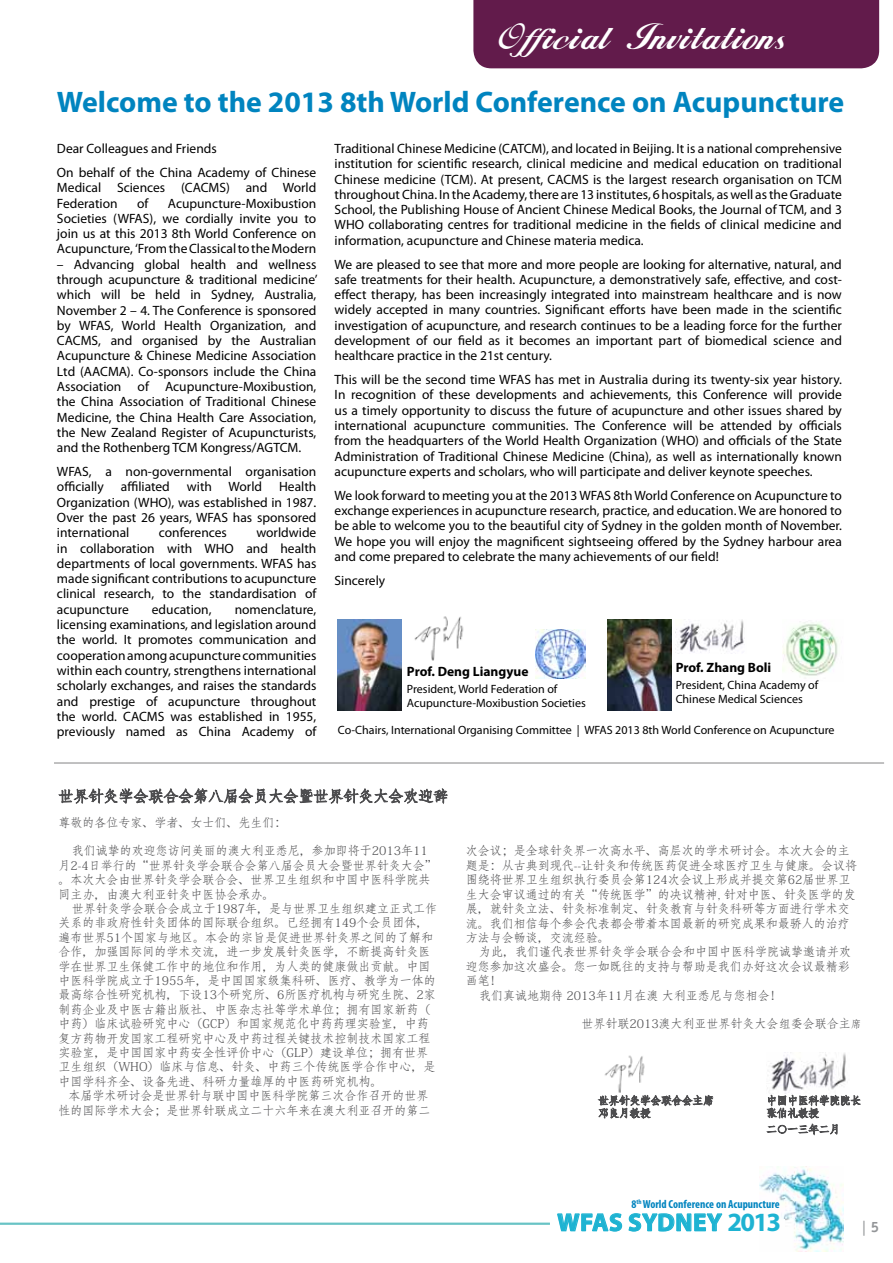
<style>
.page{position:relative;width:893px;height:1263px;background:#fff}
.page>*{position:absolute;margin:0;border:0;box-sizing:border-box;transform-origin:0 0}
.t1{font:34.5px "Hancock";color:#fff}
.t2{font:700 29.85px "Myriad Pro";color:#0084bf}
.t3{font:700 25.05px "Myriad Pro";letter-spacing:.02em;color:#1eb3d2}
.t4{font:15px "Officina Sans";color:#939598}
.t5{font:13.5px/15.3px "Myriad Pro";color:#000;text-align:justify}
.t6{font:700 13.5px "Myriad Pro";color:#000}
.t7{font:12px/14.4px "Adobe Fangsong Std";color:#4d4d4f}
.t8{font:12px/13.5px "Myriad Pro";color:#000}
.t9{font:700 condensed 11.7px "Myriad Pro";color:#0084bf}
.s1{font-size:10.5px}
.s2{font-size:26.4px}
.s3{font-weight:700}
</style>
<div class="page">
<hr style="left:0;top:1222px;width:550px;height:3px;background:#27aaac">
<img style="left:760px;top:1180px;width:84px;height:71px">
<svg style="left:557px;top:1213px;width:166px;height:19px"></svg>
<div style="left:473px;top:0;width:406px;height:68px;background:#621b4b"></div>
<img style="left:676px;top:619px;width:69px;height:35px">
<img style="left:414px;top:616px;width:50px;height:45px">
<img style="left:338px;top:620px;width:63px;height:91px">
<img style="left:608px;top:620px;width:63px;height:91px">
<img style="left:536px;top:629px;width:49px;height:49px">
<img style="left:782px;top:622px;width:56px;height:56px">
<hr style="left:54px;top:763px;width:830px;height:1px;background:#4d4d4f">
<svg style="left:58px;top:788px;width:390px;height:16px"></svg>
<img style="left:604px;top:1055px;width:41px;height:36px">
<svg style="left:597px;top:1091px;width:116px;height:28px"></svg>
<svg style="left:765px;top:1053px;width:96px;height:130px"></svg>
<h1 class="t1" style="left:499px;top:17px;width:286px">Official Invitations</h1>
<h2 class="t2" style="left:57px;top:82px;width:789px">Welcome to the 2013 8th World Conference on Acupuncture</h2>
<p class="t5" style="left:57px;top:136px;width:261px;line-height:23.9px">Dear Colleagues and Friends<br>On behalf of the China Academy of Chinese</p>
<p class="t5" style="left:57px;top:180px;width:261px">Medical Sciences (CACMS) and World<br>Federation</p>
<p class="t5" style="left:137px;top:195px;width:13px">of</p>
<p class="t5" style="left:57px;top:195px;width:261px;text-indent:111px">Acupuncture-Moxibustion Societies (WFAS), we cordially invite you to join us at this 2013 8th World Conference on Acupuncture, ‘From the Classical to the Modern</p>
<p class="t5" style="left:57px;top:256px;width:262px">– Advancing global health and wellness through acupuncture &amp; traditional medicine’ which will be held in Sydney, Australia, November 2 – 4. The Conference is sponsored by WFAS, World Health Organization, and CACMS, and organised by the Australian Acupuncture &amp; Chinese Medicine Association Ltd (AACMA). Co-sponsors include the China Association of Acupuncture-Moxibustion, the China Association of Traditional Chinese Medicine, the China Health Care Association, the New Zealand Register of Acupuncturists, and the Rothenberg TCM Kongress/AGTCM.</p>
<p class="t5" style="left:57px;top:464px;width:261px">WFAS, a non-governmental organisation officially</p>
<p class="t5" style="left:121px;top:479px;width:51px">affiliated</p>
<p class="t5" style="left:187px;top:479px;width:77px">with World</p>
<p class="t5" style="left:57px;top:479px;width:261px;text-indent:222px">Health Organization (WHO), was established in 1987.<br>Over the past 26 years, WFAS has sponsored international</p>
<p class="t5" style="left:159px;top:525px;width:70px">conferences</p>
<p class="t5" style="left:57px;top:525px;width:261px;text-indent:199px">worldwide in collaboration with WHO and health departments of local governments. WFAS has made significant contributions to acupuncture clinical research, to the standardisation of acupuncture</p>
<p class="t5" style="left:57px;top:601px;width:261px;text-indent:178px">nomenclature, licensing examinations, and legislation around the world. It promotes communication and cooperation among acupuncture communities within each country, strengthens international scholarly exchanges, and raises the standards and prestige of acupuncture throughout the world. CACMS was established in 1955, previously named as China Academy of</p>
<p class="t5" style="left:152px;top:601px;width:61px">education,</p>
<p class="t5" style="left:335px;top:141px;width:509px">Traditional Chinese Medicine (CATCM), and located in Beijing. It is a national comprehensive institution for scientific research, clinical medicine and medical education on traditional Chinese medicine (TCM). At present, CACMS is the largest research organisation on TCM throughout China. In the Academy, there are 13 institutes, 6 hospitals, as well as the Graduate School, the Publishing House of Ancient Chinese Medical Books, the Journal of TCM, and 3<br>WHO collaborating centres for traditional medicine in the fields of clinical medicine and information, acupuncture and Chinese materia medica.</p>
<p class="t5" style="left:335px;top:256px;width:509px">We are pleased to see that more and more people are looking for alternative, natural, and safe treatments for their health. Acupuncture, a demonstratively safe, effective, and cost&shy;effect therapy, has been increasingly integrated into mainstream healthcare and is now widely accepted in many countries. Significant efforts have been made in the scientific investigation of acupuncture, and research continues to be a leading force for the further development of our field as it becomes an important part of biomedical science and healthcare practice in the 21st century.</p>
<p class="t5" style="left:335px;top:372px;width:509px">This will be the second time WFAS has met in Australia during its twenty-six year history.<br>In recognition of these developments and achievements, this Conference will provide us a timely opportunity to discuss the future of acupuncture and other issues shared by international acupuncture communities. The Conference will be attended by officials from the headquarters of the World Health Organization (WHO) and officials of the State Administration of Traditional Chinese Medicine (China), as well as internationally known acupuncture experts and scholars, who will participate and deliver keynote speeches.</p>
<p class="t5" style="left:335px;top:487px;width:509px">We look forward to meeting you at the 2013 WFAS 8th World Conference on Acupuncture to exchange experiences in acupuncture research, practice, and education. We are honored to be able to welcome you to the beautiful city of Sydney in the golden month of November.<br>We hope you will enjoy the magnificent sightseeing offered by the Sydney harbour area and come prepared to celebrate the many achievements of our field!</p>
<p class="t5" style="left:335px;top:572px;width:52px">Sincerely</p>
<p class="t6" style="left:407px;top:662px;width:123px">Prof. Deng Liangyue</p>
<p class="t8" style="left:407px;top:682px;width:180px">President, World Federation of<br>Acupuncture-Moxibustion Societies</p>
<p class="t6" style="left:676px;top:658px;width:97px">Prof. Zhang Boli</p>
<p class="t8" style="left:676px;top:678px;width:144px">President, China Academy of<br>Chinese Medical Sciences</p>
<p class="t8" style="left:338px;top:723px;width:498px">Co-Chairs, International Organising Committee | WFAS 2013 8th World Conference on Acupuncture</p>
<p class="t7" style="left:58px;top:815px;width:229px">尊敬的各位专家、学者、女士们、先生们：</p>
<p class="t7" style="left:58px;top:844px;width:380px;text-indent:13px">我们诚挚的欢迎您访问美丽的澳大利亚悉尼，参加即将于2013年11月2-4日举行的“世界针灸学会联合会第八届会员大会暨世界针灸大会”。本次大会由世界针灸学会联合会、世界卫生组织和中国中医科学院共同主办，由澳大利亚针灸中医协会承办。</p>
<p class="t7" style="left:58px;top:901px;width:380px;text-indent:13px">世界针灸学会联合会成立于1987年，是与世界卫生组织建立正式工作关系的非政府性针灸团体的国际联合组织。已经拥有149个会员团体，遍布世界51个国家与地区。本会的宗旨是促进世界针灸界之间的了解和合作，加强国际间的学术交流，进一步发展针灸医学，不断提高针灸医学在世界卫生保健工作中的地位和作用，为人类的健康做出贡献。中国中医科学院成立于1955年，是中国国家级集科研、医疗、教学为一体的最高综合性研究机构，下设13个研究所、6所医疗机构与研究生院、2家制药企业及中医古籍出版社、中医杂志社等学术单位；拥有国家新药（中药）临床试验研究中心（GCP）和国家规范化中药药理实验室，中药复方药物开发国家工程研究中心及中药过程关键技术控制技术国家工程实验室，是中国国家中药安全性评价中心（GLP）建设单位；拥有世界卫生组织（WHO）临床与信息、针灸、中药三个传统医学合作中心，是中国学科齐全、设备先进、科研力量雄厚的中医药研究机构。</p>
<p class="t7" style="left:58px;top:1089px;width:374px;text-align:right">本届学术研讨会是世界针与联中国中医科学院第三次合作召开的世界性的国际学术大会；是世界针联成立二十六年来在澳大利亚召开的第二</p>
<p class="t7" style="left:466px;top:844px;width:393px">次会议；是全球针灸界一次高水平、高层次的学术研讨会。本次大会的主题是：从古典到现代--让针灸和传统医药促进全球医疗卫生与健康。会议将围绕将世界卫生组织执行委员会第124次会议上形成并提交第62届世界卫生大会审议通过的有关“传统医学”的决议精神, 针对中医、针灸医学的发展，就针灸立法、针灸标准制定、针灸教育与针灸科研等方面进行学术交流。我们相信每个参会代表都会带着本国最新的研究成果和最骄人的治疗方法与会畅谈，交流经验。</p>
<p class="t7" style="left:479px;top:945px;width:373px">为此，我们谨代表世界针灸学会联合会和中国中医科学院诚挚邀请并欢</p>
<p class="t7" style="left:466px;top:959px;width:385px">迎您参加这次盛会。您一如既往的支持与帮助是我们办好这次会议最精彩</p>
<p class="t7" style="left:466px;top:973px;width:37px">画笔！</p>
<p class="t7" style="left:479px;top:988px;width:304px">我们真诚地期待 2013年11月在澳 大利亚悉尼与您相会！</p>
<p class="t7" style="left:581px;top:1017px;width:281px">世界针联2013澳大利亚世界针灸大会组委会联合主<span class="s1">席</span></p>
<p class="t9" style="left:631px;top:1197px;width:150px">8<sup>th</sup>World Conference on Acupuncture</p>
<h3 class="t3" style="left:557px;top:1206px;width:225px">WFAS Sydney <span class="s2">2013</span></h3>
<p class="t4" style="left:862px;top:1218px;width:19px">| <span class="s3">5</span></p>
</div>
